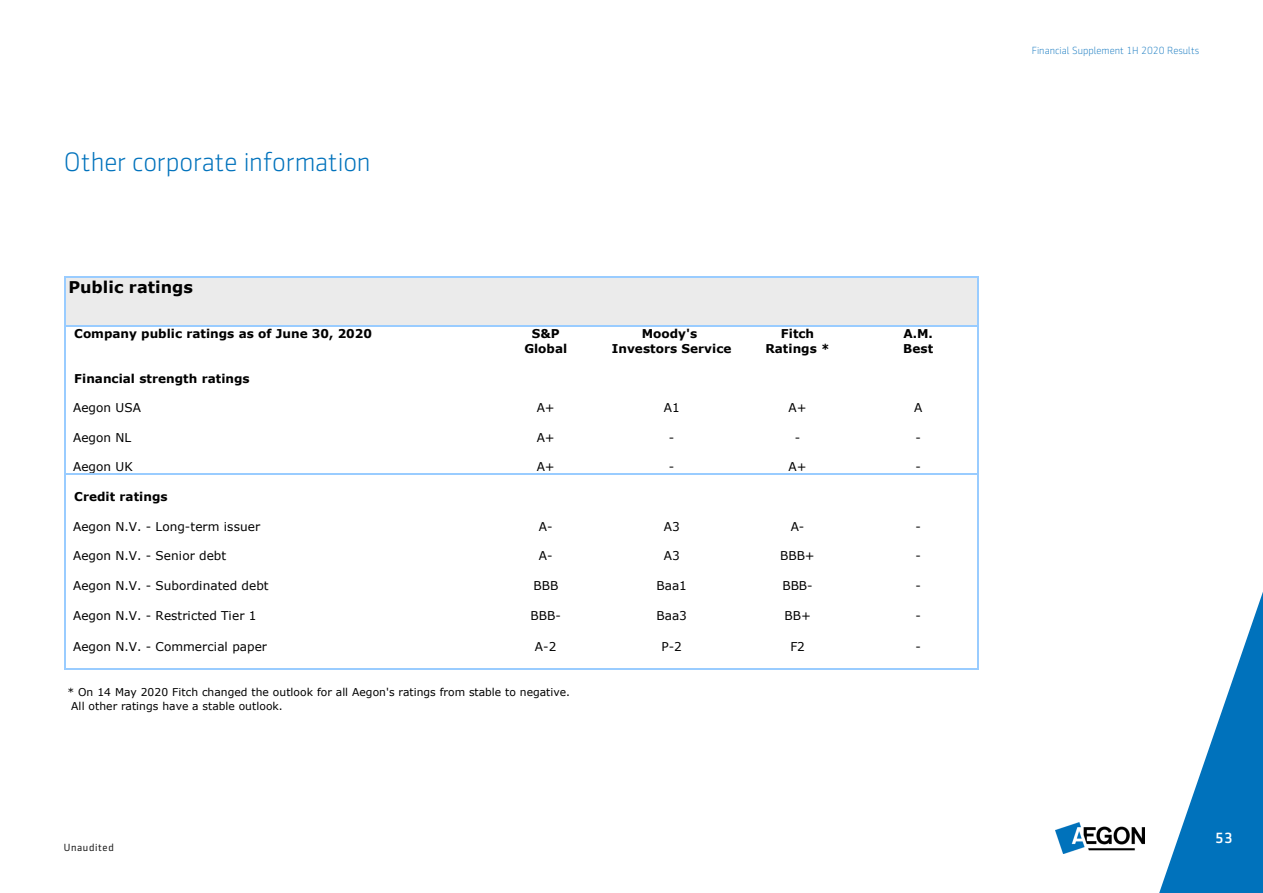
<style>
.page{position:relative;width:1263px;height:893px;background:#fff}
.page>*{position:absolute;margin:0;border:0;box-sizing:border-box;transform-origin:0 0}
.KOP_1_Blauw_regular{font:300 27px "Sentico Sans DT";letter-spacing:-.005em;color:#0072bc}
.t1{font:700 16.2px "Verdana";color:#000}
.t2{font:500 15px "Sentico Sans DT";color:#fff}
.t3{font:12.15px "Verdana";color:#000}
.t4{font:700 12.15px "Verdana";color:#000}
.t5{font:10.8px/14.9px "Verdana";color:#000}
.t6{font:300 10.5px "Sentico Sans DT";color:#2783c5}
.t7{font:10.5px "Sentico Sans DT";letter-spacing:.06em;color:#1d1d1d}
</style>
<div class="page">
<svg style="left:1159px;top:592px;width:104px;height:301px"></svg>
<img style="left:1056px;top:822px;width:88px;height:32px">
<div style="left:65px;top:277px;width:913px;height:49px;background:#ebebeb"></div>
<hr style="left:64px;top:276px;width:2px;height:393px;background:#9cf">
<hr style="left:977px;top:277px;width:2px;height:392px;background:#9cf">
<hr style="left:66px;top:276px;width:913px;height:1px;background:#9cf">
<hr style="left:66px;top:325px;width:913px;height:2px;background:#9cf">
<hr style="left:66px;top:474px;width:913px;height:1px;background:#9cf">
<hr style="left:66px;top:668px;width:913px;height:1px;background:#9cf">
<p class="KOP_1_Blauw_regular" style="left:64px;top:147px;width:308px">Other corporate information</p>
<p class="t1" style="left:68px;top:275px;width:126px">Public ratings</p>
<p class="t4" style="left:74px;top:325px;width:299px">Company public ratings as of June 30, 2020</p>
<p class="t4" style="left:532px;top:325px;width:29px">S&amp;P</p>
<p class="t4" style="left:642px;top:325px;width:57px">Moody's</p>
<p class="t4" style="left:781px;top:325px;width:35px">Fitch</p>
<p class="t4" style="left:903px;top:325px;width:31px">A.M.</p>
<p class="t4" style="left:524px;top:340px;width:44px">Global</p>
<p class="t4" style="left:612px;top:340px;width:121px">Investors Service</p>
<p class="t4" style="left:765px;top:340px;width:66px">Ratings *</p>
<p class="t4" style="left:903px;top:340px;width:31px">Best</p>
<p class="t4" style="left:74px;top:369px;width:177px">Financial strength ratings</p>
<p class="t3" style="left:73px;top:399px;width:69px">Aegon USA</p>
<p class="t3" style="left:537px;top:399px;width:20px">A+</p>
<p class="t3" style="left:664px;top:399px;width:17px">A1</p>
<p class="t3" style="left:788px;top:399px;width:20px">A+</p>
<p class="t3" style="left:914px;top:399px;width:10px">A</p>
<p class="t3" style="left:73px;top:429px;width:60px">Aegon NL</p>
<p class="t3" style="left:537px;top:429px;width:20px">A+</p>
<p class="t3" style="left:669px;top:429px;width:7px">-</p>
<p class="t3" style="left:795px;top:429px;width:7px">-</p>
<p class="t3" style="left:915px;top:429px;width:7px">-</p>
<p class="t3" style="left:73px;top:459px;width:61px">Aegon UK</p>
<p class="t3" style="left:537px;top:459px;width:20px">A+</p>
<p class="t3" style="left:669px;top:459px;width:7px">-</p>
<p class="t3" style="left:788px;top:459px;width:20px">A+</p>
<p class="t3" style="left:915px;top:459px;width:7px">-</p>
<p class="t4" style="left:74px;top:488px;width:95px">Credit ratings</p>
<p class="t3" style="left:73px;top:518px;width:189px">Aegon N.V. - Long-term issuer</p>
<p class="t3" style="left:539px;top:518px;width:15px">A-</p>
<p class="t3" style="left:664px;top:518px;width:17px">A3</p>
<p class="t3" style="left:791px;top:518px;width:15px">A-</p>
<p class="t3" style="left:915px;top:518px;width:7px">-</p>
<p class="t3" style="left:73px;top:547px;width:155px">Aegon N.V. - Senior debt</p>
<p class="t3" style="left:539px;top:547px;width:15px">A-</p>
<p class="t3" style="left:664px;top:547px;width:17px">A3</p>
<p class="t3" style="left:780px;top:547px;width:36px">BBB+</p>
<p class="t3" style="left:915px;top:547px;width:7px">-</p>
<p class="t3" style="left:73px;top:577px;width:197px">Aegon N.V. - Subordinated debt</p>
<p class="t3" style="left:533px;top:577px;width:26px">BBB</p>
<p class="t3" style="left:656px;top:577px;width:32px">Baa1</p>
<p class="t3" style="left:782px;top:577px;width:32px">BBB-</p>
<p class="t3" style="left:915px;top:577px;width:7px">-</p>
<p class="t3" style="left:73px;top:607px;width:185px">Aegon N.V. - Restricted Tier 1</p>
<p class="t3" style="left:531px;top:607px;width:32px">BBB-</p>
<p class="t3" style="left:656px;top:607px;width:32px">Baa3</p>
<p class="t3" style="left:784px;top:607px;width:28px">BB+</p>
<p class="t3" style="left:915px;top:607px;width:7px">-</p>
<p class="t3" style="left:73px;top:638px;width:195px">Aegon N.V. - Commercial paper</p>
<p class="t3" style="left:535px;top:638px;width:23px">A-2</p>
<p class="t3" style="left:661px;top:638px;width:22px">P-2</p>
<p class="t3" style="left:790px;top:638px;width:16px">F2</p>
<p class="t3" style="left:915px;top:638px;width:7px">-</p>
<p class="t5" style="left:71px;top:684px;width:500px;text-indent:-4px">* On 14 May 2020 Fitch changed the outlook for all Aegon's ratings from stable to negative.<br>All other ratings have a stable outlook.</p>
<p class="t7" style="left:64px;top:842px;width:52px">Unaudited</p>
<p class="t6" style="left:1032px;top:45px;width:169px">Financial Supplement 1H 2020 Results</p>
<p class="t2" style="left:1215px;top:829px;width:19px">53</p>
</div>
